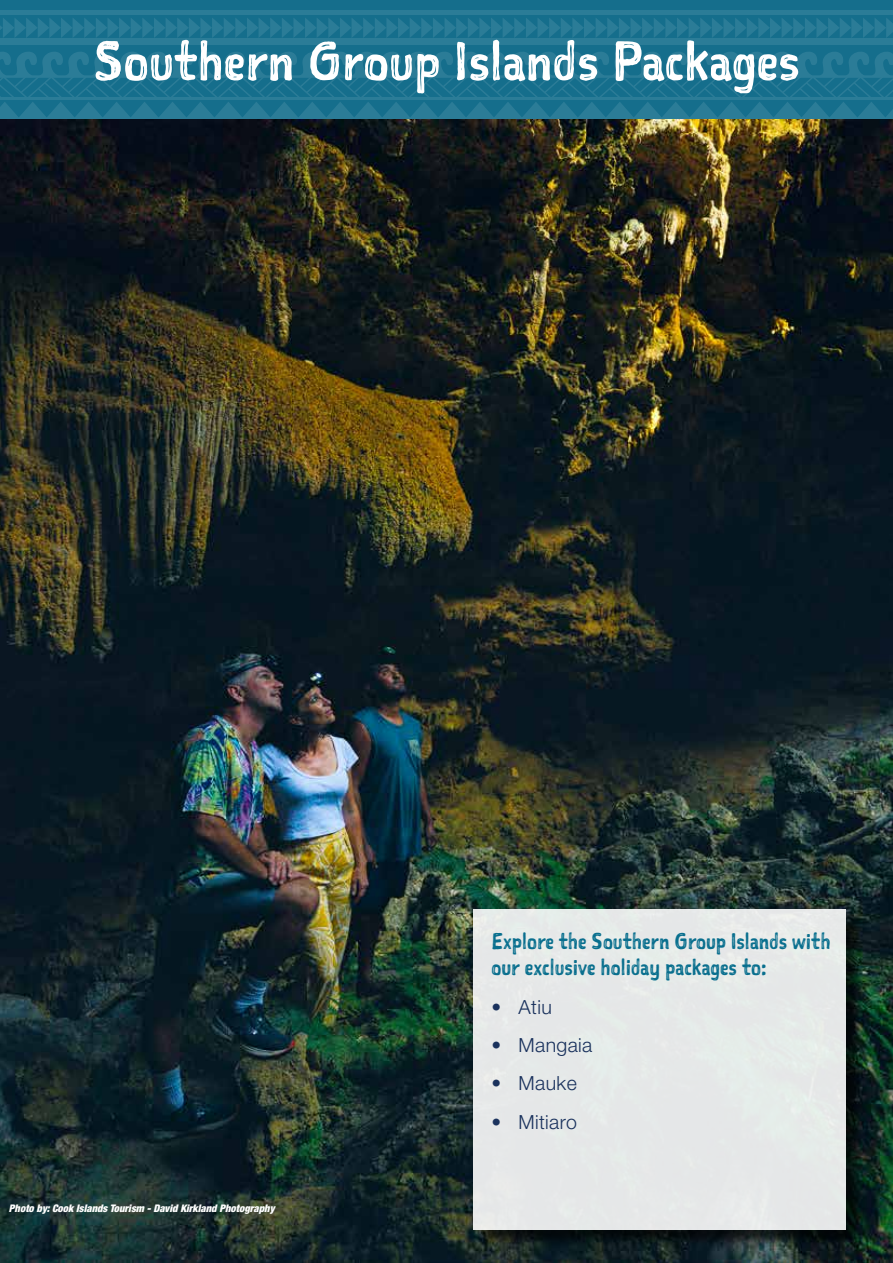
<style>
.page{position:relative;width:893px;height:1263px;background:#fff}
.page>*{position:absolute;margin:0;border:0;box-sizing:border-box;transform-origin:0 0}
.t1{font:52.5px "Sketchnote Square";color:#fff}
.t2{font:21.75px/26.1px "Sketchnote Square";color:#096f8e;scale:.94 1}
.t3{font:300 19.5px "Helvetica Neue LT Std";letter-spacing:.02em;color:#1a325d}
.t4{font:italic 900 condensed 10.5px "Helvetica Neue";color:#fff}
</style>
<div class="page">
<div style="left:0;top:0;width:893px;height:47px;background:#156e8c"></div>
<div style="left:0;top:39px;width:893px;height:6px;background:#2b7c97"></div>
<svg style="left:0;top:17px;width:893px;height:21px;background:#1f7491"></svg>
<div style="left:0;top:10px;width:893px;height:5px;background:#2b7c97"></div>
<svg style="left:0;top:47px;width:893px;height:72px;background:#1e7390"></svg>
<img style="left:0;top:119px;width:893px;height:1144px">
<div style="left:476px;top:911px;width:388px;height:337px;background:#000;opacity:.75"></div>
<div style="left:473px;top:909px;width:372px;height:320px;background:#e5e8e8"></div>
<h1 class="t1" style="left:93px;top:26px;width:708px">Southern Group Islands Packages</h1>
<p class="t4" style="left:9px;top:1202px;width:267px">Photo by: Cook Islands Tourism - David Kirkland Photography</p>
<p class="t2" style="left:491px;top:928px;width:362px">Explore the Southern Group Islands with our exclusive holiday packages to:</p>
<p class="t3" style="left:491px;top:995px;width:62px">• Atiu</p>
<p class="t3" style="left:491px;top:1033px;width:102px">• Mangaia</p>
<p class="t3" style="left:491px;top:1071px;width:87px">• Mauke</p>
<p class="t3" style="left:491px;top:1110px;width:87px">• Mitiaro</p>
</div>
